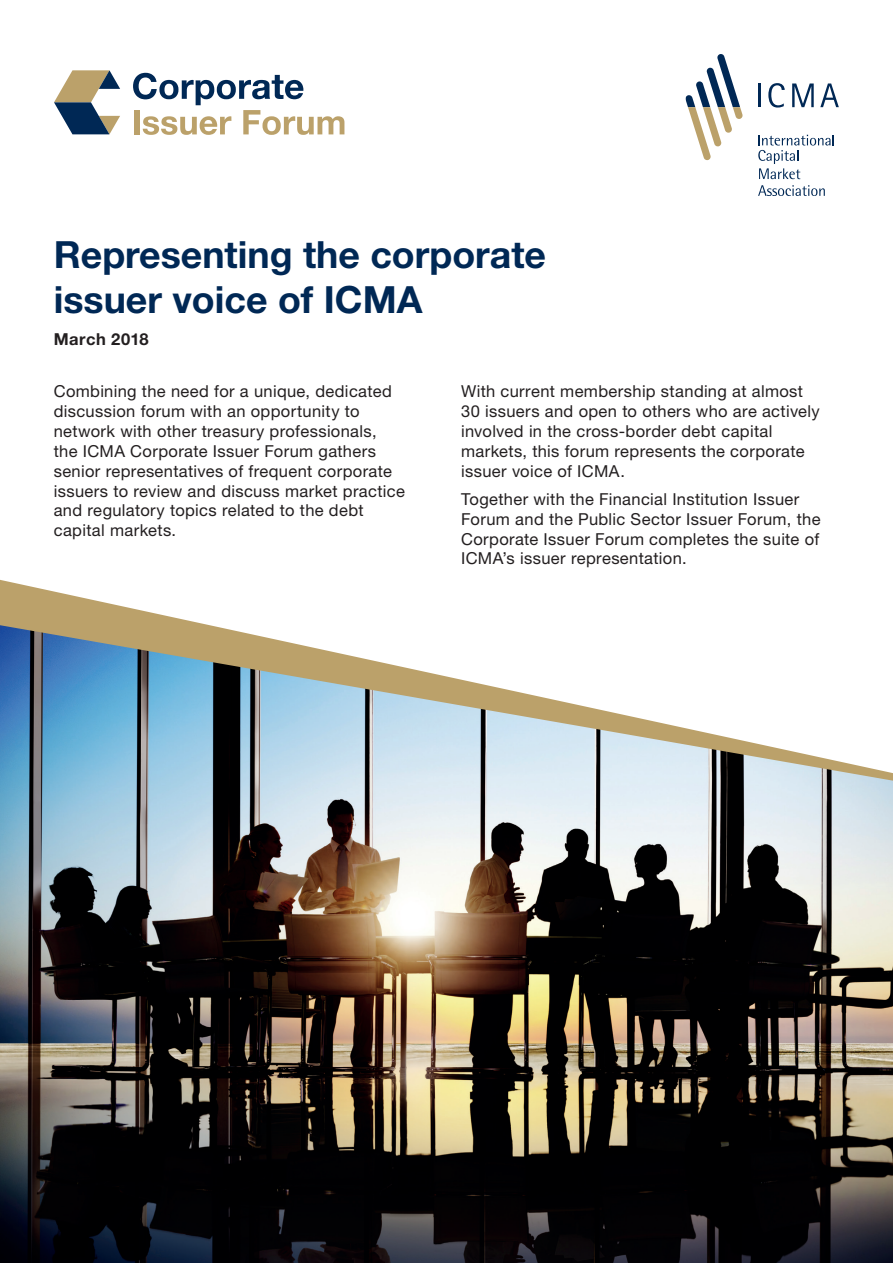
<style>
.page{position:relative;width:893px;height:1263px;background:#fff}
.page>*{position:absolute;margin:0;border:0;box-sizing:border-box;transform-origin:0 0}
.Sub_Heading{font:700 37.5px/45px "Helvetica Neue";color:#002855}
.Body_Copy{font:16.5px/19.8px "Helvetica Neue";letter-spacing:.02em;color:#231f20}
.Body_Copy-2{font:700 16.5px "Helvetica Neue";letter-spacing:.03em;color:#231f20}
</style>
<div class="page">
<img style="left:0;top:781px;width:893px;height:482px">
<svg style="left:0;top:580px;width:893px;height:201px"></svg>
<svg style="left:758px;top:135px;width:76px;height:44px"></svg>
<svg style="left:758px;top:185px;width:67px;height:11px"></svg>
<hr style="left:758px;top:83px;width:3px;height:24px;background:#002855">
<svg style="left:768px;top:83px;width:17px;height:25px"></svg>
<svg style="left:792px;top:83px;width:22px;height:24px"></svg>
<svg style="left:820px;top:83px;width:19px;height:24px"></svg>
<svg style="left:685px;top:54px;width:58px;height:107px"></svg>
<svg style="left:54px;top:70px;width:66px;height:64px"></svg>
<svg style="left:133px;top:73px;width:211px;height:62px"></svg>
<p class="Sub_Heading" style="left:54px;top:231px;width:494px">Representing the corporate issuer voice of ICMA</p>
<p class="Body_Copy-2" style="left:54px;top:329px;width:96px">March 2018</p>
<p class="Body_Copy" style="left:54px;top:381px;width:353px">Combining the need for a unique, dedicated discussion forum with an opportunity to network with other treasury professionals,<br>the ICMA Corporate Issuer Forum gathers senior representatives of frequent corporate issuers to review and discuss market practice and regulatory topics related to the debt capital markets.</p>
<p class="Body_Copy" style="left:461px;top:381px;width:360px">With current membership standing at almost 30 issuers and open to others who are actively involved in the cross-border debt capital markets, this forum represents the corporate issuer voice of ICMA.</p>
<p class="Body_Copy" style="left:461px;top:489px;width:361px">Together with the Financial Institution Issuer Forum and the Public Sector Issuer Forum, the Corporate Issuer Forum completes the suite of ICMA’s issuer representation.</p>
</div>
